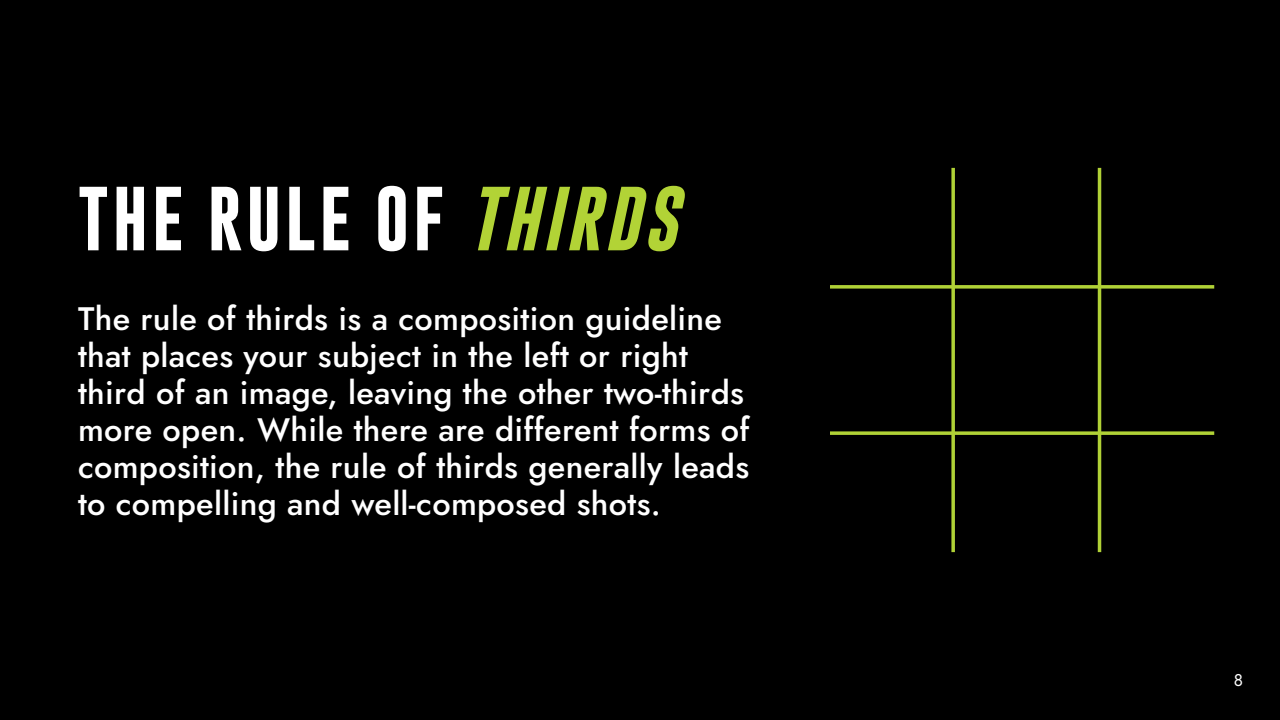
<style>
.page{position:relative;width:1280px;height:720px;background:#000}
.page>*{position:absolute;margin:0;border:0;box-sizing:border-box;transform-origin:0 0}
.t1{font:700 65px "Gobold";letter-spacing:.06em;color:#fff}
.t2{font:500 32.5px/37px "Jost";letter-spacing:.01em;color:#fff}
.t3{font:17px "Jost";color:#fff}
.s1{font-style:italic;color:#b2d336}
</style>
<div class="page">
<svg style="left:951px;top:168px;width:4px;height:384px;background:#9ab62f"></svg>
<hr style="left:1098px;top:168px;width:3px;height:384px;background:#b0d136">
<svg style="left:830px;top:285px;width:384px;height:4px;background:#9ab72f"></svg>
<svg style="left:830px;top:431px;width:384px;height:4px;background:#9ab72f"></svg>
<p class="t1" style="left:78px;top:176px;width:601px">THE RULE OF <span class="s1">THIRDS</span></p>
<p class="t2" style="left:78px;top:301px;width:673px">The rule of thirds is a composition guideline that places your subject in the left or right third of an image, leaving the other two-thirds more open. While there are different forms of composition, the rule of thirds generally leads to compelling and well-composed shots.</p>
<p class="t3" style="left:1234px;top:668px;width:11px">8</p>
</div>
